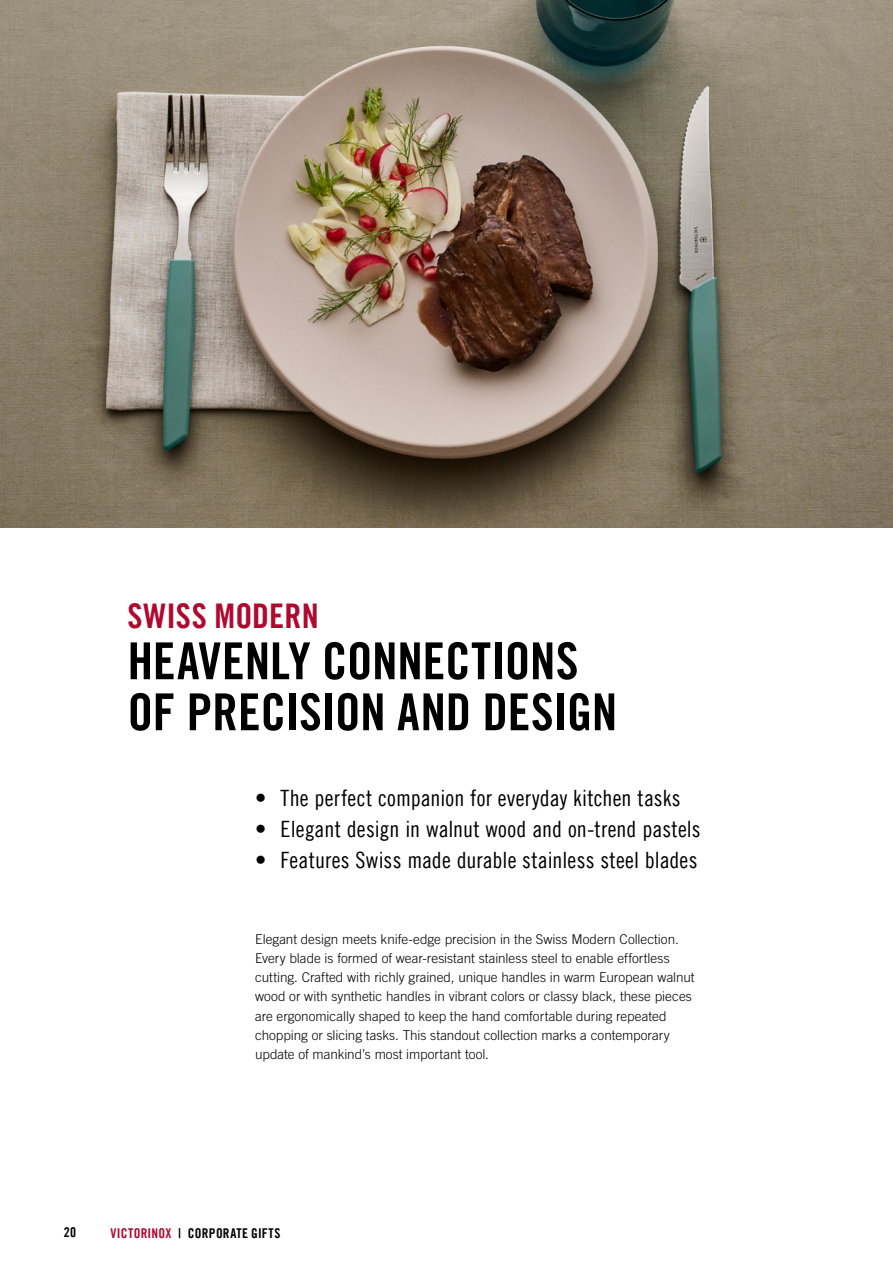
<style>
.page{position:relative;width:893px;height:1263px;background:#fff}
.page>*{position:absolute;margin:0;border:0;box-sizing:border-box;transform-origin:0 0}
.t1{font:51px/51px "Trade Gothic LT Com Bd Cn 20";letter-spacing:-.005em;color:#000}
.t2{font:34.05px "Trade Gothic LT Com Bd Cn 20";letter-spacing:.005em;color:#b00930}
.t3{font:22.5px "Trade Gothic LT Com Cn 18";letter-spacing:.005em;color:#000}
.t4{font:300 13.5px/19.2px "Trade Gothic LT Com";color:#000}
.t5{font:13.5px "Trade Gothic LT Com Bd Cn 20";letter-spacing:.015em;color:#000}
.s1{color:#b00930}
</style>
<div class="page">
<img style="left:0;top:0;width:893px;height:527px">
<h2 class="t2" style="left:128px;top:595px;width:193px">SWISS MODERN</h2>
<h1 class="t1" style="left:128px;top:635px;width:491px">HEAVENLY CONNECTIONS<br>OF PRECISION AND DESIGN</h1>
<h3 class="t3" style="left:255px;top:785px;width:427px">• The perfect companion for everyday kitchen tasks</h3>
<h3 class="t3" style="left:255px;top:816px;width:447px">• Elegant design in walnut wood and on-trend pastels</h3>
<h3 class="t3" style="left:255px;top:847px;width:444px">• Features Swiss made durable stainless steel blades</h3>
<p class="t4" style="left:255px;top:929px;width:441px">Elegant design meets knife-edge precision in the Swiss Modern Collection.<br>Every blade is formed of wear-resistant stainless steel to enable effortless cutting. Crafted with richly grained, unique handles in warm European walnut wood or with synthetic handles in vibrant colors or classy black, these pieces are ergonomically shaped to keep the hand comfortable during repeated chopping or slicing tasks. This standout collection marks a contemporary update of mankind’s most important tool.</p>
<p class="t5" style="left:64px;top:1224px;width:14px">20</p>
<p class="t5" style="left:111px;top:1225px;width:171px"><span class="s1">VICTORINOX</span> | CORPORATE GIFTS</p>
</div>
